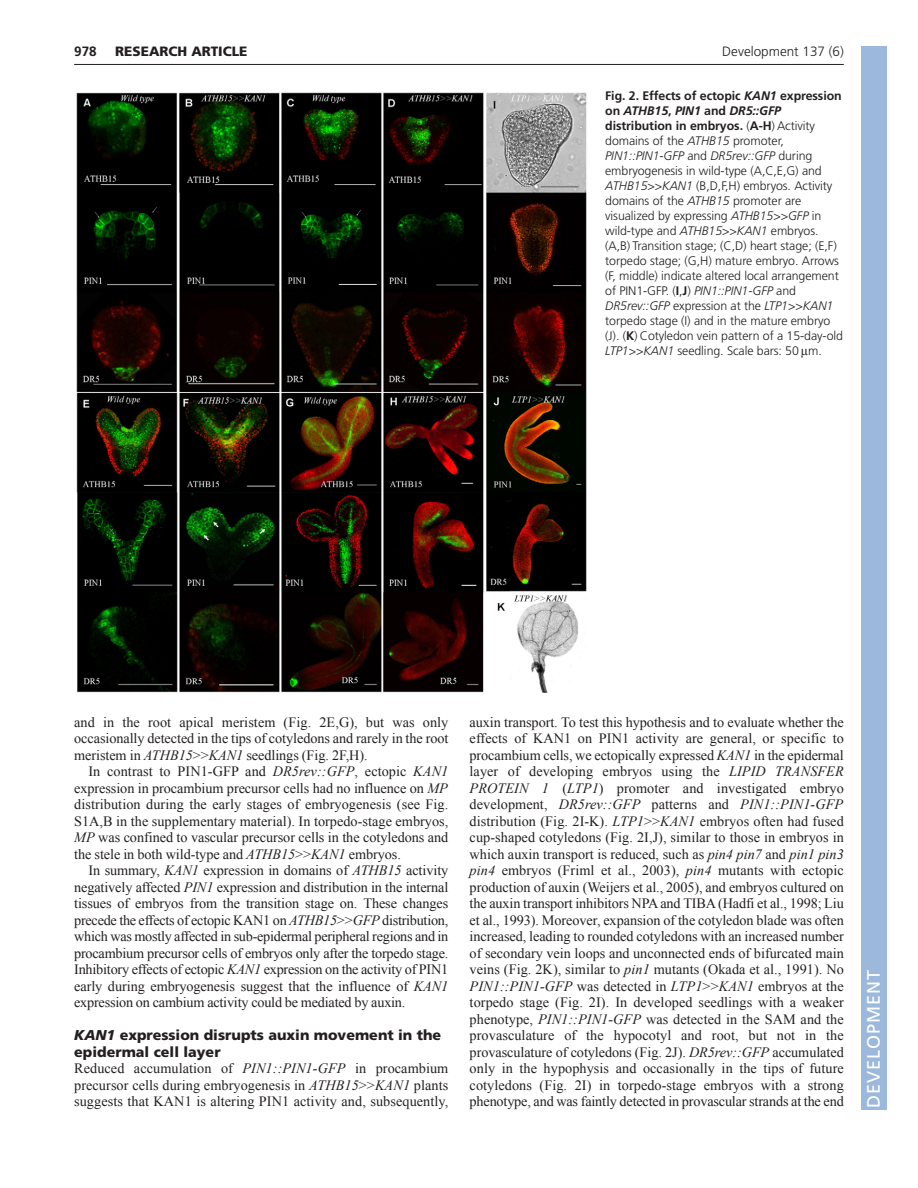
<style>
.page{position:relative;width:918px;height:1188px;background:#fff}
.page>*{position:absolute;margin:0;border:0;box-sizing:border-box;transform-origin:0 0}
.t1{font:18px "Frutiger LT Std";letter-spacing:.055em;color:#fff}
.t2{font:14.25px/16.5px "Times New Roman";letter-spacing:-.005em;color:#231f20;text-align:justify}
.t3{font:900 14.25px/16.5px "Frutiger LT Std";color:#231f20}
.t4{font:300 13.5px "Frutiger LT Std";color:#231f20}
.t5{font:900 13.5px "Frutiger LT Std";color:#231f20}
.t6{font:700 13.5px "Frutiger LT Std";color:#231f20}
.t7{font:300 12.3px/15px "Frutiger LT Std";letter-spacing:-.005em;color:#231f20}
.s1{font-weight:700}
.s2{font-weight:700;font-style:italic}
.s3{font-style:italic}
</style>
<div class="page">
<hr style="left:74px;top:64px;width:770px;height:1px;background:#231f20">
<img style="left:76px;top:92px;width:511px;height:601px">
<div style="left:861px;top:46px;width:25px;height:1064px;background:#9cb9db"></div>
<p class="t6" style="left:74px;top:46px;width:24px">978</p>
<p class="t5" style="left:115px;top:46px;width:134px">RESEARCH ARTICLE</p>
<p class="t4" style="left:722px;top:46px;width:123px">Development 137 (6)</p>
<p class="t7" style="left:605px;top:89px;width:239px"><span class="s1">Fig. 2. Effects of ectopic</span> <span class="s2">KAN1</span> <span class="s1">expression on</span> <span class="s2">ATHB15</span><span class="s1">,</span> <span class="s2">PIN1</span> <span class="s1">and</span> <span class="s2">DR5::GFP </span><span class="s1">distribution in embryos.</span> (<span class="s1">A-H</span>) Activity domains of the <span class="s3">ATHB15</span> promoter, <span class="s3">PIN1::PIN1-GFP</span> and <span class="s3">DR5rev::GFP</span> during embryogenesis in wild-type (A,C,E,G) and <span class="s3">ATHB15</span>&gt;&gt;<span class="s3">KAN1</span> (B,D,F,H) embryos. Activity domains of the <span class="s3">ATHB15</span> promoter are visualized by expressing <span class="s3">ATHB15</span>&gt;&gt;<span class="s3">GFP</span> in wild-type and <span class="s3">ATHB15</span>&gt;&gt;<span class="s3">KAN1</span> embryos. (A,B) Transition stage; (C,D) heart stage; (E,F) torpedo stage; (G,H) mature embryo. Arrows (F, middle) indicate altered local arrangement of PIN1-GFP. (<span class="s1">I</span>,<span class="s1">J</span>) <span class="s3">PIN1::PIN1-GFP</span> and <span class="s3">DR5rev::GFP</span> expression at the <span class="s3">LTP1</span>&gt;&gt;<span class="s3">KAN1 </span>torpedo stage (I) and in the mature embryo (J). (<span class="s1">K</span>) Cotyledon vein pattern of a 15-day-old <span class="s3">LTP1</span>&gt;&gt;<span class="s3">KAN1</span> seedling. Scale bars: 50 m.</p>
<p class="t2" style="left:74px;top:714px;width:376px">and in the root apical meristem (Fig. 2E,G), but was only occasionally detected in the tips of cotyledons and rarely in the root meristem in <span class="s3">ATHB15</span>&gt;&gt;<span class="s3">KAN1</span> seedlings (Fig. 2F,H).</p>
<p class="t2" style="left:74px;top:763px;width:376px;text-indent:14px">In contrast to PIN1-GFP and <span class="s3">DR5rev::GFP</span>, ectopic <span class="s3">KAN1 </span>expression in procambium precursor cells had no influence on <span class="s3">MP </span>distribution during the early stages of embryogenesis (see Fig.<br>S1A,B in the supplementary material). In torpedo-stage embryos, <span class="s3">MP</span> was confined to vascular precursor cells in the cotyledons and the stele in both wild-type and <span class="s3">ATHB15</span>&gt;&gt;<span class="s3">KAN1</span> embryos.</p>
<p class="t2" style="left:74px;top:862px;width:376px;text-indent:14px">In summary, <span class="s3">KAN1</span> expression in domains of <span class="s3">ATHB15</span> activity negatively affected <span class="s3">PIN1</span> expression and distribution in the internal tissues of embryos from the transition stage on. These changes precede the effects of ectopic KAN1 on <span class="s3">ATHB15</span>&gt;&gt;<span class="s3">GFP</span> distribution, which was mostly affected in sub-epidermal peripheral regions and in procambium precursor cells of embryos only after the torpedo stage.<br>Inhibitory effects of ectopic <span class="s3">KAN1</span> expression on the activity of PIN1 early during embryogenesis suggest that the influence of <span class="s3">KAN1 </span>expression on cambium activity could be mediated by auxin.</p>
<p class="t3" style="left:74px;top:1028px;width:369px"><span class="s3">KAN1</span> expression disrupts auxin movement in the epidermal cell layer</p>
<p class="t2" style="left:74px;top:1060px;width:376px">Reduced accumulation of <span class="s3">PIN1::PIN1-GFP</span> in procambium precursor cells during embryogenesis in <span class="s3">ATHB15</span>&gt;&gt;<span class="s3">KAN1</span> plants suggests that KAN1 is altering PIN1 activity and, subsequently,</p>
<p class="t2" style="left:470px;top:714px;width:376px">auxin transport. To test this hypothesis and to evaluate whether the effects of KAN1 on PIN1 activity are general, or specific to procambium cells, we ectopically expressed <span class="s3">KAN1</span> in the epidermal layer of developing embryos using the <span class="s3">LIPID TRANSFER PROTEIN 1</span> (<span class="s3">LTP1</span>) promoter and investigated embryo development, <span class="s3">DR5rev::GFP</span> patterns and <span class="s3">PIN1::PIN1-GFP </span>distribution (Fig. 2I-K). <span class="s3">LTP1</span>&gt;&gt;<span class="s3">KAN1</span> embryos often had fused cup-shaped cotyledons (Fig. 2I,J), similar to those in embryos in which auxin transport is reduced, such as <span class="s3">pin4 pin7</span> and <span class="s3">pin1 pin3 pin4</span> embryos (Friml et al., 2003), <span class="s3">pin4</span> mutants with ectopic production of auxin (Weijers et al., 2005), and embryos cultured on the auxin transport inhibitors NPA and TIBA (Hadfi et al., 1998; Liu et al., 1993). Moreover, expansion of the cotyledon blade was often increased, leading to rounded cotyledons with an increased number of secondary vein loops and unconnected ends of bifurcated main veins (Fig. 2K), similar to <span class="s3">pin1</span> mutants (Okada et al., 1991). No <span class="s3">PIN1::PIN1-GFP</span> was detected in <span class="s3">LTP1</span>&gt;&gt;<span class="s3">KAN1</span> embryos at the torpedo stage (Fig. 2I). In developed seedlings with a weaker phenotype, <span class="s3">PIN1::PIN1-GFP</span> was detected in the SAM and the provasculature of the hypocotyl and root, but not in the provasculature of cotyledons (Fig. 2J). <span class="s3">DR5rev::GFP</span> accumulated only in the hypophysis and occasionally in the tips of future cotyledons (Fig. 2I) in torpedo-stage embryos with a strong phenotype, and was faintly detected in provascular strands at the end</p>
<p class="t1" style="left:863px;top:1108px;width:140px;rotate:-90deg">DEVELOPMENT</p>
</div>
